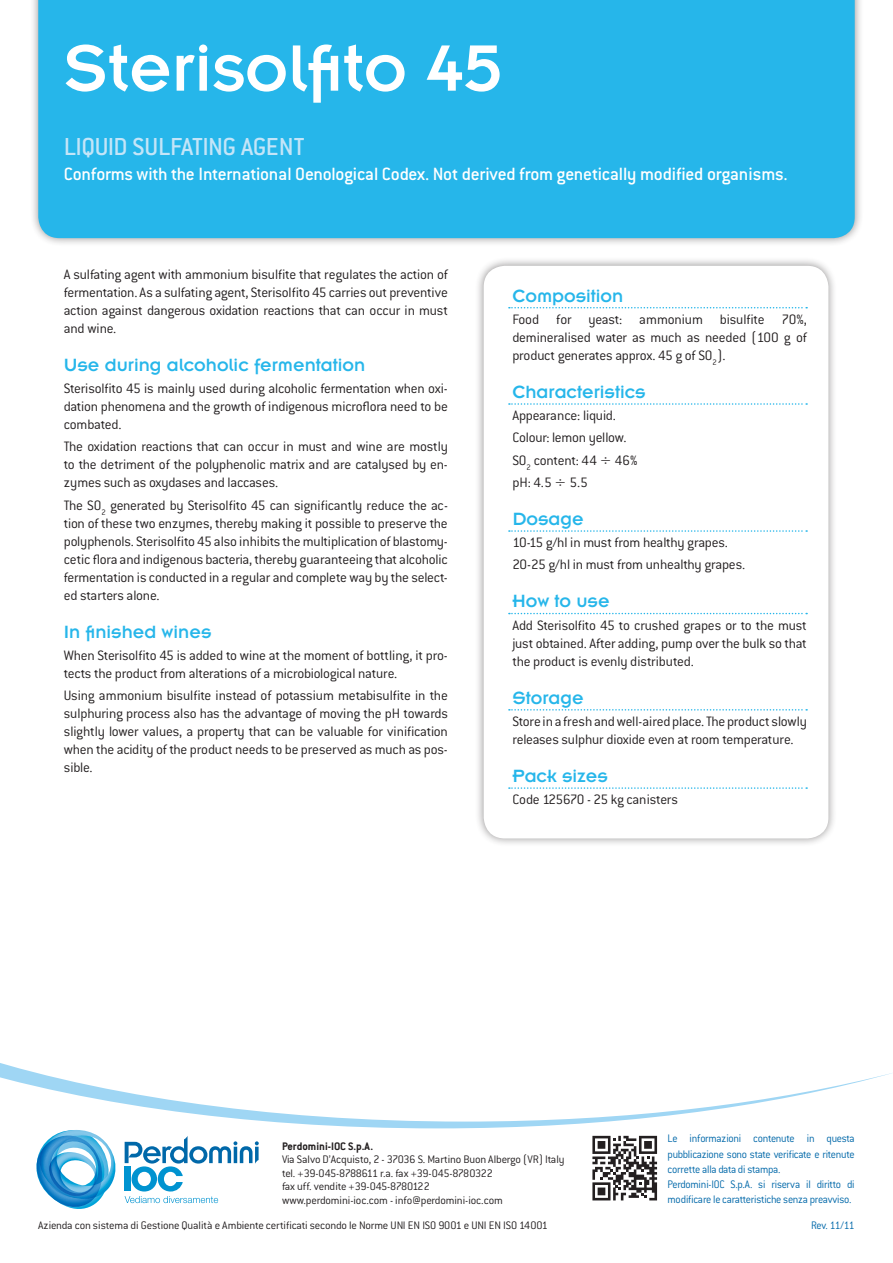
<style>
.page{position:relative;width:893px;height:1263px;background:#fff}
.page>*{position:absolute;margin:0;border:0;box-sizing:border-box;transform-origin:0 0}
.t1{font:72px "Insignia";color:#fff}
.t2{font:500 27px "Conduit ITC";letter-spacing:-.015em;color:#c4e5f8}
.t3{font:19.5px "Insignia A";color:#26b6ea}
.t4{font:500 19.5px "Conduit ITC";letter-spacing:-.015em;color:#fff}
.t5{font:300 15px/18px "Conduit ITC";letter-spacing:-.015em;color:#231f20;text-align:justify}
.t6{font:300 12px/13.5px "Conduit ITC";letter-spacing:-.015em;color:#231f20}
.t7{font:300 12px/15.1px "Conduit ITC";letter-spacing:-.025em;color:#0068a9;scale:.95 1}
.t8{font:700 12px "Conduit ITC";color:#231f20}
</style>
<div class="page">
<div style="left:29px;top:0;width:835px;height:247px;background:#231f20;opacity:.5"></div>
<div style="left:38px;top:0;width:817px;height:238px;background:#26b6ea"></div>
<div style="left:475px;top:257px;width:363px;height:591px;background:#231f20;opacity:.5"></div>
<div style="left:484px;top:266px;width:344px;height:572px;background:#fff;border-radius:21px"></div>
<svg style="left:509px;top:307px;width:298px;height:1px"></svg>
<svg style="left:509px;top:403px;width:298px;height:2px"></svg>
<svg style="left:509px;top:530px;width:298px;height:2px"></svg>
<svg style="left:509px;top:613px;width:298px;height:1px"></svg>
<svg style="left:509px;top:709px;width:298px;height:1px"></svg>
<svg style="left:509px;top:787px;width:298px;height:2px"></svg>
<svg style="left:36px;top:1130px;width:223px;height:79px"></svg>
<svg style="left:592px;top:1135px;width:66px;height:66px"></svg>
<svg style="left:592px;top:1136px;width:65px;height:64px"></svg>
<svg style="left:0;top:1063px;width:892px;height:65px"></svg>
<h1 class="t1" style="left:64px;top:31px;width:440px">Sterisolfito 45</h1>
<h2 class="t2" style="left:64px;top:131px;width:242px">LIQUID SULFATING AGENT</h2>
<h3 class="t4" style="left:64px;top:163px;width:725px">Conforms with the International Oenological Codex. Not derived from genetically modified organisms.</h3>
<p class="t5" style="left:64px;top:265px;width:386px">A sulfating agent with ammonium bisulfite that regulates the action of fermentation. As a sulfating agent, Sterisolfito 45 carries out preventive action against dangerous oxidation reactions that can occur in must and wine.</p>
<h3 class="t3" style="left:64px;top:355px;width:303px">Use during alcoholic fermentation</h3>
<p class="t5" style="left:64px;top:380px;width:386px">Sterisolfito 45 is mainly used during alcoholic fermentation when oxi&shy;dation phenomena and the growth of indigenous microflora need to be combated.</p>
<p class="t5" style="left:64px;top:438px;width:386px">The oxidation reactions that can occur in must and wine are mostly to the detriment of the polyphenolic matrix and are catalysed by en&shy;zymes such as oxydases and laccases.</p>
<p class="t5" style="left:64px;top:496px;width:386px">The SO<sub>2</sub> generated by Sterisolfito 45 can significantly reduce the ac&shy;tion of these two enzymes, thereby making it possible to preserve the polyphenols. Sterisolfito 45 also inhibits the multiplication of blastomy&shy;cetic flora and indigenous bacteria, thereby guaranteeing that alcoholic fermentation is conducted in a regular and complete way by the select&shy;ed starters alone.</p>
<h3 class="t3" style="left:64px;top:622px;width:149px">In finished wines</h3>
<p class="t5" style="left:64px;top:646px;width:386px">When Sterisolfito 45 is added to wine at the moment of bottling, it pro&shy;tects the product from alterations of a microbiological nature.</p>
<p class="t5" style="left:64px;top:687px;width:386px">Using ammonium bisulfite instead of potassium metabisulfite in the sulphuring process also has the advantage of moving the pH towards slightly lower values, a property that can be valuable for vinification when the acidity of the product needs to be preserved as much as pos&shy;sible.</p>
<h3 class="t3" style="left:512px;top:286px;width:112px">Composition</h3>
<p class="t5" style="left:512px;top:310px;width:296px">Food for yeast: ammonium bisulfite 70%, demineralised water as much as needed (100 g of product generates approx. 45 g of SO<sub>2</sub>).</p>
<h3 class="t3" style="left:512px;top:382px;width:135px">Characteristics</h3>
<p class="t5" style="left:512px;top:404px;width:126px;line-height:22.2px;text-align:left">Appearance: liquid.<br>Colour: lemon yellow.<br>SO<sub>2</sub> content: 44 ÷ 46% pH: 4.5 ÷ 5.5</p>
<h3 class="t3" style="left:512px;top:509px;width:73px">Dosage</h3>
<p class="t5" style="left:512px;top:531px;width:234px;line-height:22.2px">10-15 g/hl in must from healthy grapes.<br>20-25 g/hl in must from unhealthy grapes.</p>
<h3 class="t3" style="left:512px;top:591px;width:99px">How to use</h3>
<p class="t5" style="left:512px;top:616px;width:296px">Add Sterisolfito 45 to crushed grapes or to the must just obtained. After adding, pump over the bulk so that the product is evenly distributed.</p>
<h3 class="t3" style="left:512px;top:688px;width:73px">Storage</h3>
<p class="t5" style="left:512px;top:712px;width:296px">Store in a fresh and well-aired place. The product slowly releases sulphur dioxide even at room temperature.</p>
<h3 class="t3" style="left:512px;top:766px;width:97px">Pack sizes</h3>
<p class="t5" style="left:512px;top:791px;width:167px">Code 125670 - 25 kg canisters</p>
<p class="t7" style="left:668px;top:1131px;width:198px">Le informazioni contenute in questa pubblicazione sono state verificate e ritenute corrette alla data di stampa.<br>Perdomini-IOC S.p.A. si riserva il diritto di modificare le caratteristiche senza preavviso.</p>
<p class="t8" style="left:282px;top:1139px;width:93px">Perdomini-IOC S.p.A.</p>
<p class="t6" style="left:282px;top:1153px;width:284px">Via Salvo D’Acquisto, 2 - 37036 S. Martino Buon Albergo (VR) Italy tel. +39-045-8788611 r.a. fax +39-045-8780322<br>fax uff. vendite +39-045-8780122<br>www.perdomini-ioc.com - info@perdomini-ioc.com</p>
<p class="t6" style="left:38px;top:1219px;width:511px">Azienda con sistema di Gestione Qualità e Ambiente certificati secondo le Norme UNI EN ISO 9001 e UNI EN ISO 14001</p>
<p class="t7" style="left:811px;top:1218px;width:47px">Rev. 11/11</p>
</div>
